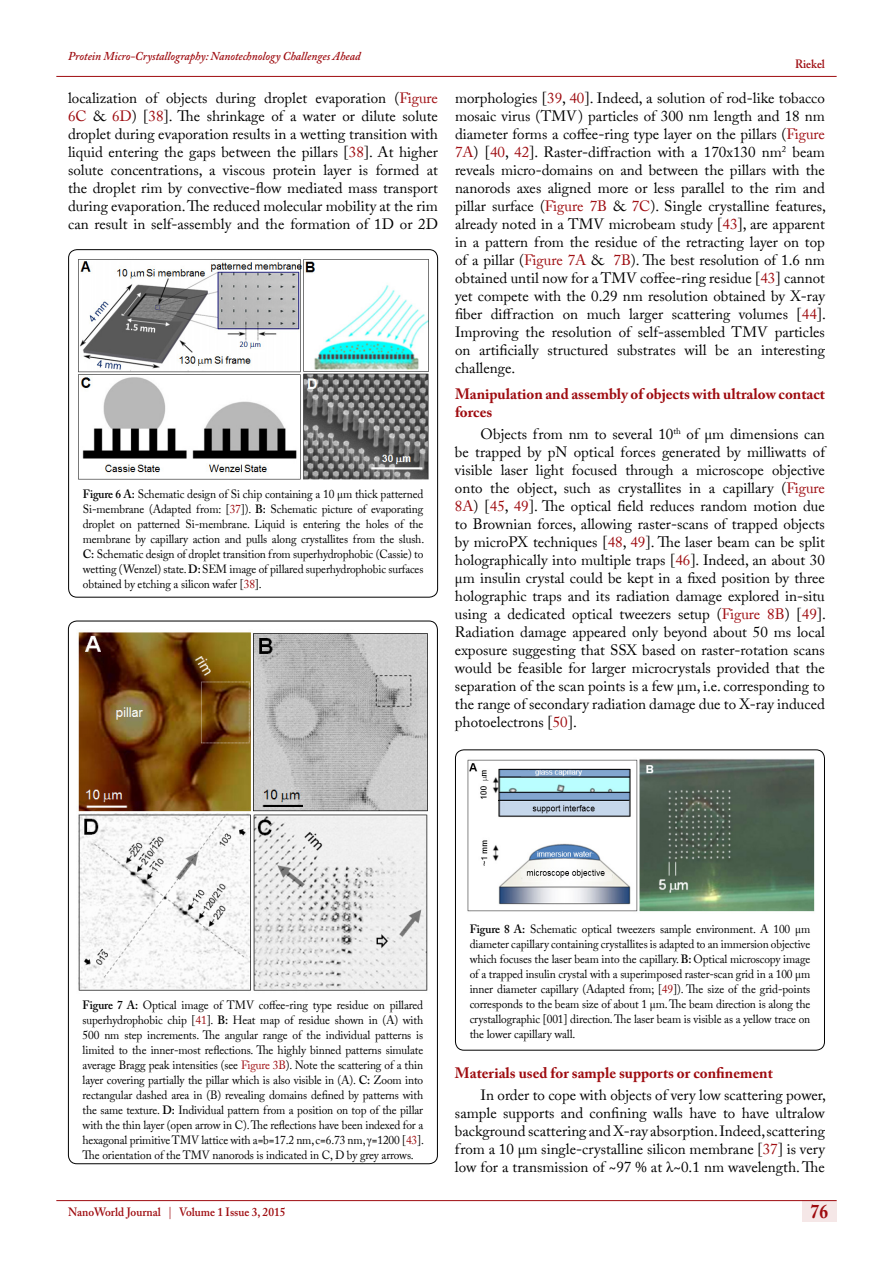
<style>
.page{position:relative;width:893px;height:1263px;background:#fff}
.page>*{position:absolute;margin:0;border:0;box-sizing:border-box;transform-origin:0 0}
.t1{font:700 19.5px "Adobe Caslon Pro";color:#9e0b0f;scale:.9 1}
.t2{font:15px/18px "Adobe Caslon Pro";color:#000;text-align:justify}
.t3{font:700 15px/18px "Adobe Caslon Pro";color:#9e0b0f}
.t4{font:12px/15px "Adobe Caslon Pro";letter-spacing:-.01em;color:#000;text-align:justify;scale:.95 1}
.t5{font:italic 600 12px "Adobe Caslon Pro";color:#9e0b0f;scale:.95 1}
.t6{font:600 12px "Adobe Caslon Pro";color:#9e0b0f;scale:.95 1}
.s1{color:#9e0b0f}
.s2{font-weight:600}
.s3{font-family:"Times New Roman"}
.s4{color:#ac2f33}
</style>
<div class="page">
<div style="left:802px;top:1200px;width:35px;height:21px;background:#f5e7e7"></div>
<hr style="left:56px;top:1200px;width:781px;height:1px;background:#9e0b0f">
<hr style="left:56px;top:76px;width:781px;height:1px;background:#9e0b0f">
<div style="left:455px;top:749px;width:370px;height:301px;border:1px solid #000;border-radius:9px"></div>
<img style="left:467px;top:759px;width:348px;height:153px">
<img style="left:78px;top:632px;width:350px;height:359px">
<div style="left:68px;top:249px;width:370px;height:348px;border:1px solid #000;border-radius:9px"></div>
<img style="left:78px;top:259px;width:351px;height:221px">
<p class="t5" style="left:68px;top:49px;width:310px">Protein Micro-Crystallography: Nanotechnology Challenges Ahead</p>
<p class="t2" style="left:68px;top:88px;width:371px">localization of objects during droplet evaporation (<span class="s1">Figure 6C</span> &amp; <span class="s1">6D</span>) [<span class="s1">38</span>]. The shrinkage of a water or dilute solute droplet during evaporation results in a wetting transition with liquid entering the gaps between the pillars [<span class="s1">38</span>]. At higher solute concentrations, a viscous protein layer is formed at the droplet rim by convective-flow mediated mass transport during evaporation. The reduced molecular mobility at the rim can result in self-assembly and the formation of 1D or 2D</p>
<p class="t2" style="left:455px;top:88px;width:373px">morphologies [<span class="s1">39</span>, <span class="s1">40</span>]. Indeed, a solution of rod-like tobacco mosaic virus (TMV) particles of 300 nm length and 18 nm diameter forms a coffee-ring type layer on the pillars (<span class="s1">Figure 7A</span>) [<span class="s1">40</span>, <span class="s1">42</span>]. Raster-diffraction with a 170x130 nm<sup>2</sup> beam reveals micro-domains on and between the pillars with the nanorods axes aligned more or less parallel to the rim and pillar surface (<span class="s1">Figure 7B</span> &amp; <span class="s1">7C</span>). Single crystalline features, already noted in a TMV microbeam study [<span class="s1">43</span>], are apparent in a pattern from the residue of the retracting layer on top of a pillar (<span class="s1">Figure 7A</span> &amp; <span class="s1">7B</span>). The best resolution of 1.6 nm obtained until now for a TMV coffee-ring residue [<span class="s1">43</span>] cannot yet compete with the 0.29 nm resolution obtained by X-ray fiber diffraction on much larger scattering volumes [<span class="s1">44</span>].<br>Improving the resolution of self-assembled TMV particles on artificially structured substrates will be an interesting challenge.</p>
<p class="t3" style="left:455px;top:385px;width:371px">Manipulation and assembly of objects with ultralow contact forces</p>
<p class="t2" style="left:455px;top:425px;width:372px;text-indent:26px">Objects from nm to several 10<sup>th</sup> of μm dimensions can be trapped by pN optical forces generated by milliwatts of visible laser light focused through a microscope objective onto the object, such as crystallites in a capillary (<span class="s1">Figure 8A</span>) [<span class="s1">45</span>, <span class="s1">49</span>]. The optical field reduces random motion due to Brownian forces, allowing raster-scans of trapped objects by microPX techniques [<span class="s1">48</span>, <span class="s1">49</span>]. The laser beam can be split holographically into multiple traps [<span class="s1">46</span>]. Indeed, an about 30 μm insulin crystal could be kept in a fixed position by three holographic traps and its radiation damage explored in-situ using a dedicated optical tweezers setup (<span class="s1">Figure 8B</span>) [<span class="s1">49</span>].<br>Radiation damage appeared only beyond about 50 ms local exposure suggesting that SSX based on raster-rotation scans would be feasible for larger microcrystals provided that the separation of the scan points is a few μm, i.e. corresponding to the range of secondary radiation damage due to X-ray induced photoelectrons [<span class="s1">50</span>].</p>
<p class="t6" style="left:795px;top:57px;width:33px">Riekel</p>
<p class="t4" style="left:83px;top:486px;width:361px"><span class="s2">Figure 6 A:</span> Schematic design of Si chip containing a 10 μm thick patterned Si-membrane (Adapted from: [<span class="s1">37</span>]). <span class="s2">B:</span> Schematic picture of evaporating droplet on patterned Si-membrane. Liquid is entering the holes of the membrane by capillary action and pulls along crystallites from the slush.<br><span class="s2">C:</span> Schematic design of droplet transition from superhydrophobic (Cassie) to wetting (Wenzel) state. <span class="s2">D:</span> SEM image of pillared superhydrophobic surfaces obtained by etching a silicon wafer [<span class="s1">38</span>].</p>
<p class="t4" style="left:83px;top:997px;width:361px"><span class="s2">Figure 7 A:</span> Optical image of TMV coffee-ring type residue on pillared superhydrophobic chip [<span class="s1">41</span>]. <span class="s2">B:</span> Heat map of residue shown in (A) with 500 nm step increments. The angular range of the individual patterns is limited to the inner-most reflections. The highly binned patterns simulate average Bragg peak intensities (see <span class="s1">Figure 3B</span>). Note the scattering of a thin layer covering partially the pillar which is also visible in (A). <span class="s2">C:</span> Zoom into rectangular dashed area in (B) revealing domains defined by patterns with the same texture. <span class="s2">D:</span> Individual pattern from a position on top of the pillar with the thin layer (open arrow in C). The reflections have been indexed for a hexagonal primitive TMV lattice with a=b=17.2 nm, c=6.73 nm, <span class="s3">γ</span>=1200 [<span class="s1">43</span>].<br>The orientation of the TMV nanorods is indicated in C, D by grey arrows.</p>
<p class="t4" style="left:470px;top:922px;width:360px"><span class="s2">Figure 8 A:</span> Schematic optical tweezers sample environment. A 100 μm diameter capillary containing crystallites is adapted to an immersion objective which focuses the laser beam into the capillary. <span class="s2">B:</span> Optical microscopy image of a trapped insulin crystal with a superimposed raster-scan grid in a 100 μm inner diameter capillary (Adapted from; [<span class="s1">49</span>]). The size of the grid-points corresponds to the beam size of about 1 μm. The beam direction is along the crystallographic [001] direction. The laser beam is visible as a yellow trace on the lower capillary wall.</p>
<p class="t3" style="left:455px;top:1064px;width:319px">Materials used for sample supports or confinement</p>
<p class="t2" style="left:455px;top:1086px;width:372px;text-indent:26px">In order to cope with objects of very low scattering power, sample supports and confining walls have to have ultralow background scattering and X-ray absorption. Indeed, scattering from a 10 μm single-crystalline silicon membrane [<span class="s1">37</span>] is very low for a transmission of ~97 % at <span class="s3">λ</span>~0.1 nm wavelength. The</p>
<p class="t6" style="left:68px;top:1204px;width:230px">NanoWorld Journal <span class="s4">|</span> Volume 1 Issue 3, 2015</p>
<h1 class="t1" style="left:811px;top:1200px;width:21px">76</h1>
</div>
